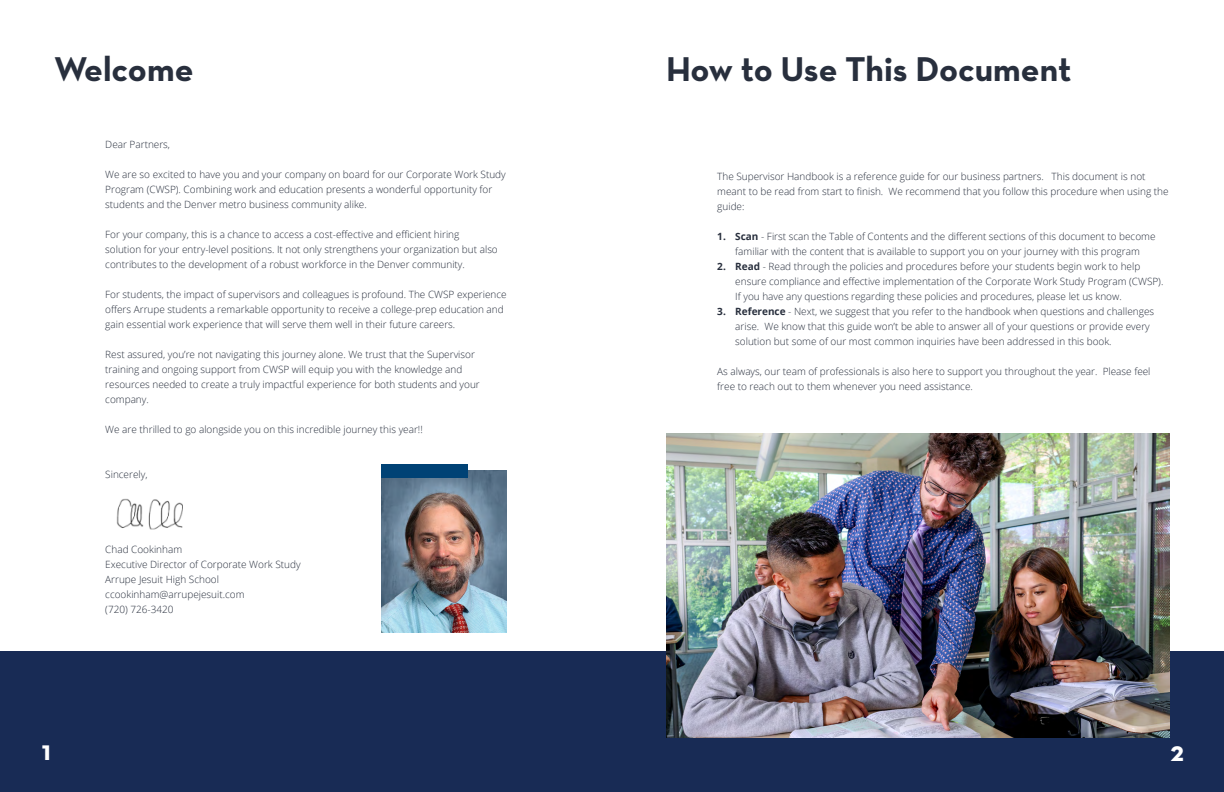
<style>
.page{position:relative;width:1224px;height:792px;background:#fff}
.page>*{position:absolute;margin:0;border:0;box-sizing:border-box;transform-origin:0 0}
.t1{font:700 35px "Neutraface Text";color:#282f3d}
.t2{font:700 28px "Neutraface Text";color:#fff}
.t3{font:300 10px/15px "Open Sans";color:#282f3d}
.s1{font-weight:700}
</style>
<div class="page">
<div style="left:0;top:652px;width:1224px;height:140px;background:#182b55"></div>
<img style="left:382px;top:471px;width:125px;height:161px">
<img style="left:666px;top:434px;width:504px;height:304px">
<div style="left:382px;top:464px;width:86px;height:14px;background:#004275"></div>
<img style="left:116px;top:498px;width:67px;height:32px">
<h1 class="t1" style="left:54px;top:47px;width:141px">Welcome</h1>
<p class="t3" style="left:105px;top:137px;width:66px">Dear Partners,</p>
<p class="t3" style="left:105px;top:167px;width:402px">We are so excited to have you and your company on board for our Corporate Work Study<br>Program (CWSP). Combining work and education presents a wonderful opportunity for students and the Denver metro business community alike.</p>
<p class="t3" style="left:105px;top:227px;width:394px">For your company, this is a chance to access a cost-effective and efficient hiring solution for your entry-level positions. It not only strengthens your organization but also contributes to the development of a robust workforce in the Denver community.</p>
<p class="t3" style="left:105px;top:287px;width:403px">For students, the impact of supervisors and colleagues is profound. The CWSP experience offers Arrupe students a remarkable opportunity to receive a college-prep education and gain essential work experience that will serve them well in their future careers.</p>
<p class="t3" style="left:105px;top:347px;width:376px">Rest assured, you’re not navigating this journey alone. We trust that the Supervisor training and ongoing support from CWSP will equip you with the knowledge and resources needed to create a truly impactful experience for both students and your company.</p>
<p class="t3" style="left:105px;top:422px;width:319px">We are thrilled to go alongside you on this incredible journey this year!!</p>
<p class="t3" style="left:105px;top:467px;width:44px">Sincerely,</p>
<p class="t3" style="left:105px;top:542px;width:197px">Chad Cookinham<br>Executive Director of Corporate Work Study<br>Arrupe Jesuit High School ccookinham@arrupejesuit.com<br>(720) 726-3420</p>
<h1 class="t1" style="left:666px;top:47px;width:407px">How to Use This Document</h1>
<p class="t3" style="left:717px;top:169px;width:453px">The Supervisor Handbook is a reference guide for our business partners. This document is not meant to be read from start to finish. We recommend that you follow this procedure when using the guide:</p>
<p class="t3" style="left:717px;top:229px;width:440px;text-align:center"><span class="s1">1. Scan</span> - First scan the Table of Contents and the different sections of this document to become familiar with the content that is available to support you on your journey with this program</p>
<p class="t3" style="left:735px;top:259px;width:430px;text-indent:-18px"><span class="s1">2. Read</span> - Read through the policies and procedures before your students begin work to help ensure compliance and effective implementation of the Corporate Work Study Program (CWSP).<br>If you have any questions regarding these policies and procedures, please let us know.</p>
<p class="t3" style="left:735px;top:304px;width:420px;text-indent:-18px"><span class="s1">3. Reference</span> - Next, we suggest that you refer to the handbook when questions and challenges arise. We know that this guide won’t be able to answer all of your questions or provide every solution but some of our most common inquiries have been addressed in this book.</p>
<p class="t3" style="left:717px;top:364px;width:435px">As always, our team of professionals is also here to support you throughout the year. Please feel free to reach out to them whenever you need assistance.</p>
<h2 class="t2" style="left:42px;top:732px;width:11px">1</h2>
<h2 class="t2" style="left:1170px;top:733px;width:15px">2</h2>
</div>
